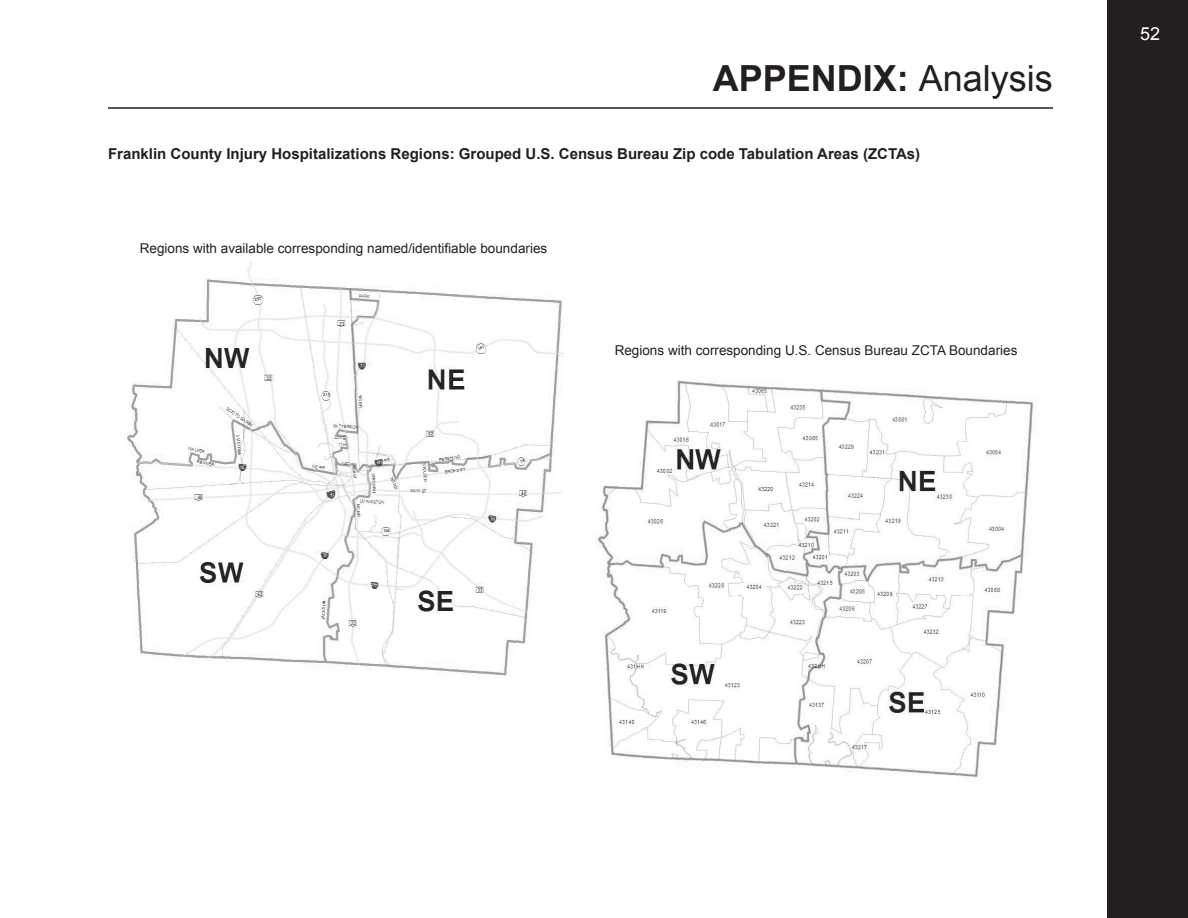
<style>
.page{position:relative;width:1188px;height:918px;background:#fff}
.page>*{position:absolute;margin:0;border:0;box-sizing:border-box;transform-origin:0 0}
.t1{font:700 36px "Arial";color:#231f20}
.t2{font:18px "Arial";color:#fff}
.t3{font:700 15px "Arial";color:#231f20}
.t4{font:13.5px "Arial";color:#231f20}
.s1{font-weight:400}
</style>
<div class="page">
<div style="left:1107px;top:0;width:81px;height:918px;background:#231f20"></div>
<hr style="left:108px;top:107px;width:945px;height:2px;background:#231f20">
<img style="left:124px;top:263px;width:440px;height:415px">
<img style="left:595px;top:380px;width:438px;height:398px">
<h1 class="t1" style="left:713px;top:54px;width:342px">APPENDIX: <span class="s1">Analysis</span></h1>
<p class="t3" style="left:108px;top:144px;width:814px">Franklin County Injury Hospitalizations Regions: Grouped U.S. Census Bureau Zip code Tabulation Areas (ZCTAs)</p>
<p class="t4" style="left:140px;top:240px;width:409px">Regions with available corresponding named/identifiable boundaries</p>
<p class="t4" style="left:615px;top:342px;width:404px">Regions with corresponding U.S. Census Bureau ZCTA Boundaries</p>
<h2 class="t2" style="left:1140px;top:22px;width:22px">52</h2>
</div>
